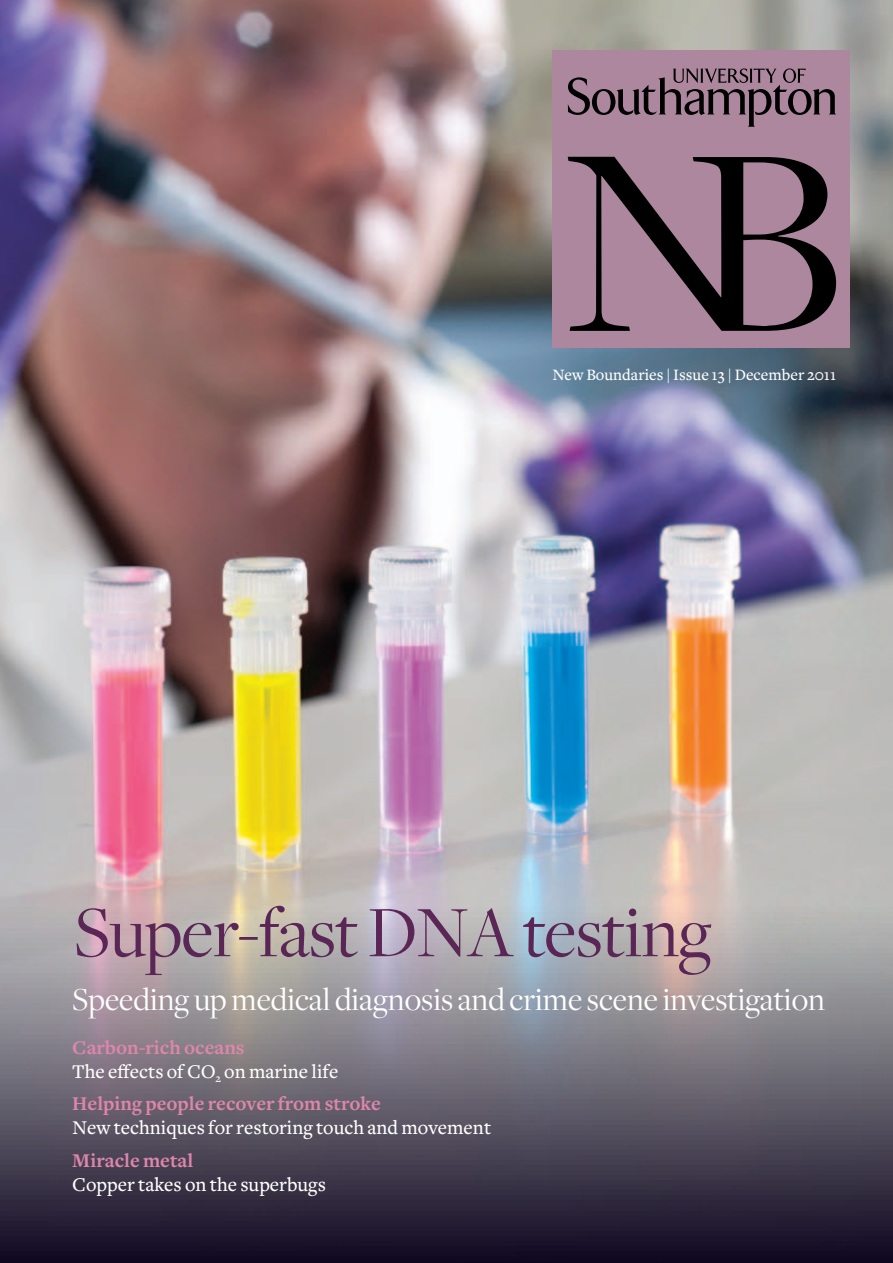
<style>
.page{position:relative;width:893px;height:1263px;background:#fff}
.page>*{position:absolute;margin:0;border:0;box-sizing:border-box;transform-origin:0 0}
.t1{font:75px "Freight Display";letter-spacing:-.01em;color:#5a2655}
.t2{font:33.3px "Freight Display";color:#fff}
.t3{font:500 20.25px/24px "Freight Text";color:#fff}
.t4{font:700 20.25px "Freight Text";color:#dd87aa}
.t5{font:500 16.5px "Freight Text";color:#fff}
.s1{font-weight:700;color:#dd87aa}
</style>
<div class="page">
<img style="left:0;top:0;width:893px;height:1263px">
<p class="t5" style="left:553px;top:365px;width:285px">New Boundaries | Issue 13 | December 2011</p>
<h1 class="t1" style="left:74px;top:891px;width:640px">Super-fast DNA testing</h1>
<h2 class="t2" style="left:72px;top:981px;width:754px">Speeding up medical diagnosis and crime scene investigation</h2>
<p class="t3" style="left:72px;top:1036px;width:268px"><span class="s1">Carbon-rich oceans<br></span>The effects of CO<sub>2</sub> on marine life</p>
<p class="t4" style="left:72px;top:1092px;width:310px">Helping people recover from stroke</p>
<p class="t3" style="left:72px;top:1116px;width:420px">New techniques for restoring touch and movement</p>
<p class="t4" style="left:72px;top:1149px;width:123px">Miracle metal</p>
<p class="t3" style="left:72px;top:1173px;width:255px">Copper takes on the superbugs</p>
</div>
